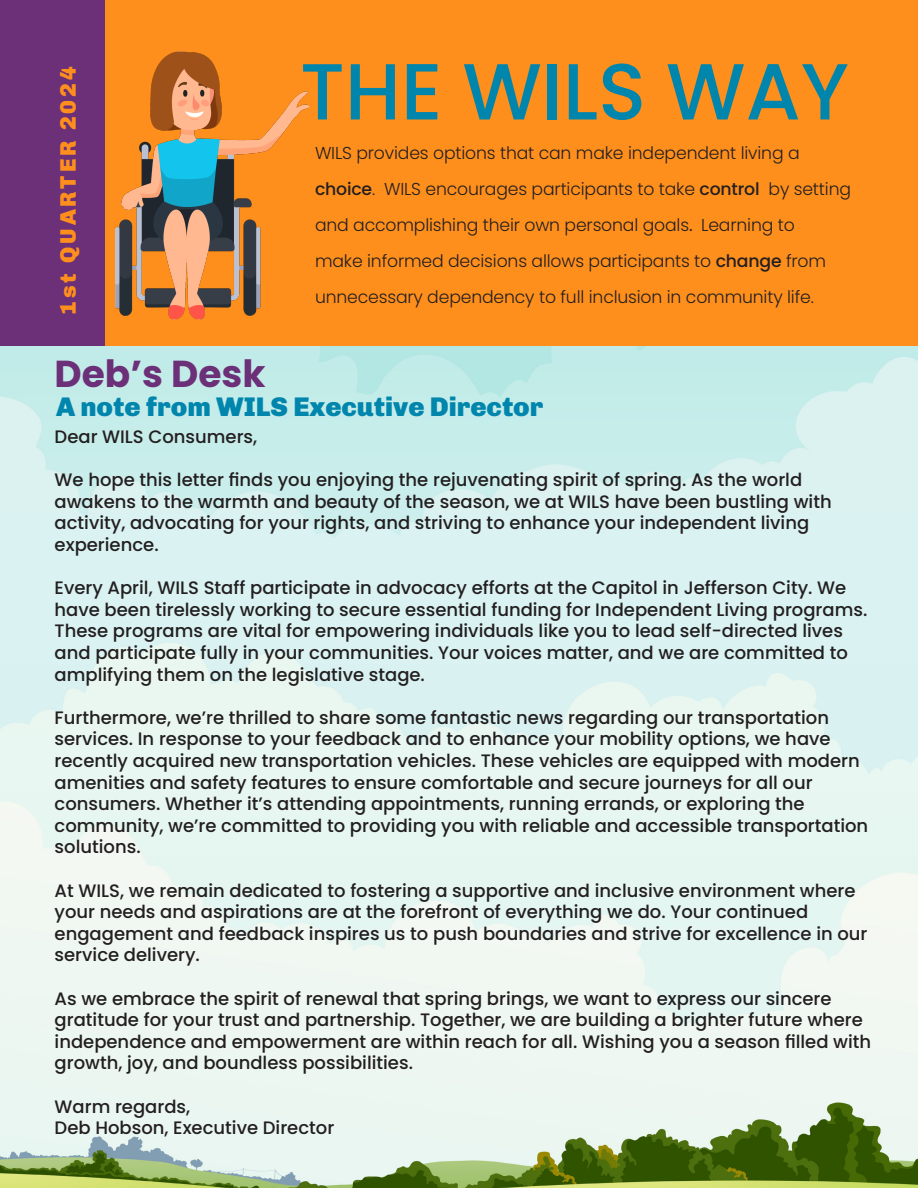
<style>
.page{position:relative;width:918px;height:1188px;background:#fff}
.page>*{position:absolute;margin:0;border:0;box-sizing:border-box;transform-origin:0 0}
.t1{font:500 79.5px "Poppins";color:#0085ad}
.t2{font:700 37.5px "Poppins";color:#6b3077}
.t3{font:900 27px "Chivo";color:#0085ad}
.t4{font:900 22.5px "Chivo";letter-spacing:.13em;color:#ff8f1c}
.t5{font:500 18px/21.6px "Poppins";color:#231f20}
.t6{font:300 17.25px/36px "Poppins";letter-spacing:-.01em;color:#231f20}
.s1{font-weight:500}
.s2{font-weight:400}
</style>
<div class="page">
<div style="left:104px;top:0;width:814px;height:347px;background:#ff8f1c"></div>
<img style="left:104px;top:36px;width:206px;height:288px">
<div style="left:0;top:0;width:104px;height:347px;background:#6b3077"></div>
<img style="left:0;top:347px;width:918px;height:841px">
<p class="t4" style="left:51px;top:315px;width:250px;rotate:-90deg">1st QUARTER 2024</p>
<p class="t2" style="left:55px;top:352px;width:212px">Deb’s Desk</p>
<p class="t1" style="left:300px;top:46px;width:550px">THE WILS WAY</p>
<p class="t6" style="left:315px;top:135px;width:538px">WILS provides options that can make independent living a <span class="s1">choice</span>. WILS encourages participants to take <span class="s1">control</span> by setting and accomplishing their own personal goals<span class="s2">.</span> Learning to<br>make informed decisions allows participants to <span class="s1">change</span> from unnecessary dependency to full inclusion in community life.</p>
<p class="t3" style="left:56px;top:386px;width:489px">A note from WILS Executive Director</p>
<p class="t5" style="left:55px;top:426px;width:204px">Dear WILS Consumers,</p>
<p class="t5" style="left:55px;top:469px;width:779px">We hope this letter finds you enjoying the rejuvenating spirit of spring. As the world awakens to the warmth and beauty of the season, we at WILS have been bustling with activity, advocating for your rights, and striving to enhance your independent living experience.</p>
<p class="t5" style="left:55px;top:577px;width:814px">Every April, WILS Staff participate in advocacy efforts at the Capitol in Jefferson City. We have been tirelessly working to secure essential funding for Independent Living programs.<br>These programs are vital for empowering individuals like you to lead self-directed lives and participate fully in your communities. Your voices matter, and we are committed to amplifying them on the legislative stage.</p>
<p class="t5" style="left:55px;top:707px;width:815px">Furthermore, we’re thrilled to share some fantastic news regarding our transportation services. In response to your feedback and to enhance your mobility options, we have recently acquired new transportation vehicles. These vehicles are equipped with modern amenities and safety features to ensure comfortable and secure journeys for all our consumers. Whether it’s attending appointments, running errands, or exploring the community, we’re committed to providing you with reliable and accessible transportation solutions.</p>
<p class="t5" style="left:55px;top:880px;width:814px">At WILS, we remain dedicated to fostering a supportive and inclusive environment where your needs and aspirations are at the forefront of everything we do. Your continued engagement and feedback inspires us to push boundaries and strive for excellence in our service delivery.</p>
<p class="t5" style="left:55px;top:988px;width:818px">As we embrace the spirit of renewal that spring brings, we want to express our sincere gratitude for your trust and partnership. Together, we are building a brighter future where independence and empowerment are within reach for all. Wishing you a season filled with growth, joy, and boundless possibilities.</p>
<p class="t5" style="left:55px;top:1096px;width:137px">Warm regards,</p>
<p class="t5" style="left:55px;top:1117px;width:281px">Deb Hobson, Executive Director</p>
</div>
